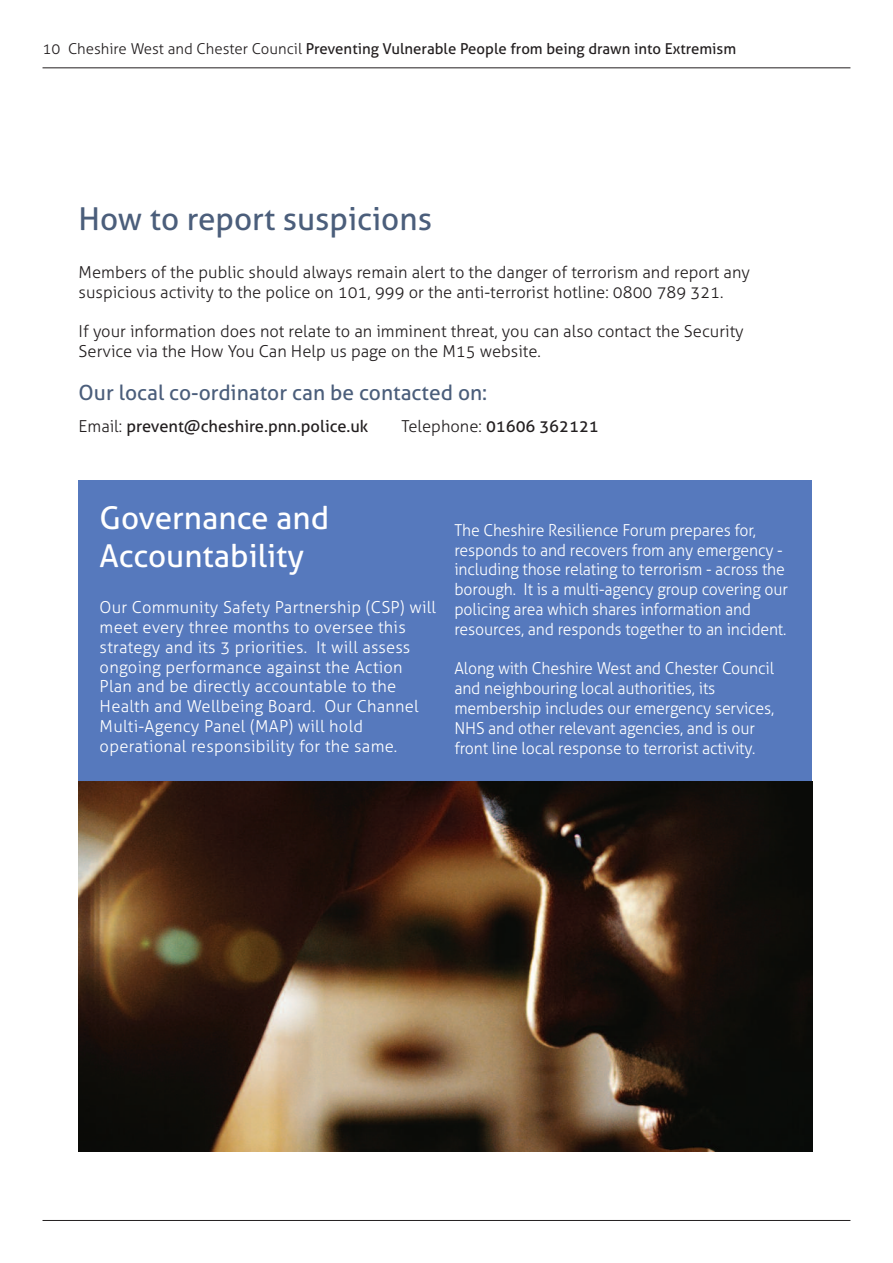
<style>
.page{position:relative;width:893px;height:1263px;background:#fff}
.page>*{position:absolute;margin:0;border:0;box-sizing:border-box;transform-origin:0 0}
.t1{font:31.5px/37.8px "Aller";color:#fff}
.t2{font:31.5px "Aller";color:#4b5e7b}
.t3{font:21px "Aller";color:#4b5e7b}
.t4{font:300 16.5px/19.8px "Aller";letter-spacing:-.01em;color:#fff;scale:.96 1}
.t5{font:300 16.5px/19.8px "Aller";letter-spacing:.015em;color:#fff}
.t6{font:300 16.5px/19.8px "Aller";color:#231f20}
.t7{font:16.5px "Aller";color:#231f20}
.t8{font:15px "Aller";color:#231f20}
.s1{font-weight:300}
</style>
<div class="page">
<hr style="left:43px;top:67px;width:807px;height:1px;background:#231f20">
<hr style="left:43px;top:1220px;width:807px;height:1px;background:#231f20">
<div style="left:79px;top:480px;width:733px;height:301px;background:#5679bd"></div>
<img style="left:79px;top:781px;width:733px;height:370px">
<p class="t8" style="left:43px;top:39px;width:695px"><span class="s1">10 Cheshire West and Chester Council</span> Preventing Vulnerable People from being drawn into Extremism</p>
<h1 class="t2" style="left:79px;top:199px;width:355px">How to report suspicions</h1>
<p class="t6" style="left:79px;top:262px;width:673px">Members of the public should always remain alert to the danger of terrorism and report any suspicious activity to the police on 101, 999 or the anti-terrorist hotline: 0800 789 321.</p>
<p class="t6" style="left:79px;top:321px;width:667px">If your information does not relate to an imminent threat, you can also contact the Security<br>Service via the How You Can Help us page on the M15 website.</p>
<p class="t3" style="left:79px;top:380px;width:410px">Our local co-ordinator can be contacted on:</p>
<p class="t7" style="left:79px;top:416px;width:291px"><span class="s1">Email:</span> prevent@cheshire.pnn.police.uk</p>
<p class="t7" style="left:401px;top:416px;width:199px"><span class="s1">Telephone:</span> 01606 362121</p>
<h1 class="t1" style="left:100px;top:499px;width:231px">Governance and<br>Accountability</h1>
<p class="t5" style="left:100px;top:597px;width:338px">Our Community Safety Partnership (CSP) will meet every three months to oversee this strategy and its 3 priorities. It will assess ongoing performance against the Action Plan and be directly accountable to the Health and Wellbeing Board. Our Channel Multi-Agency Panel (MAP) will hold operational responsibility for the same.</p>
<p class="t4" style="left:454px;top:520px;width:349px">The Cheshire Resilience Forum prepares for, responds to and recovers from any emergency - including those relating to terrorism - across the borough. It is a multi-agency group covering our policing area which shares information and resources, and responds together to an incident.</p>
<p class="t4" style="left:454px;top:659px;width:335px">Along with Cheshire West and Chester Council and neighbouring local authorities, its membership includes our emergency services, NHS and other relevant agencies, and is our front line local response to terrorist activity.</p>
</div>
